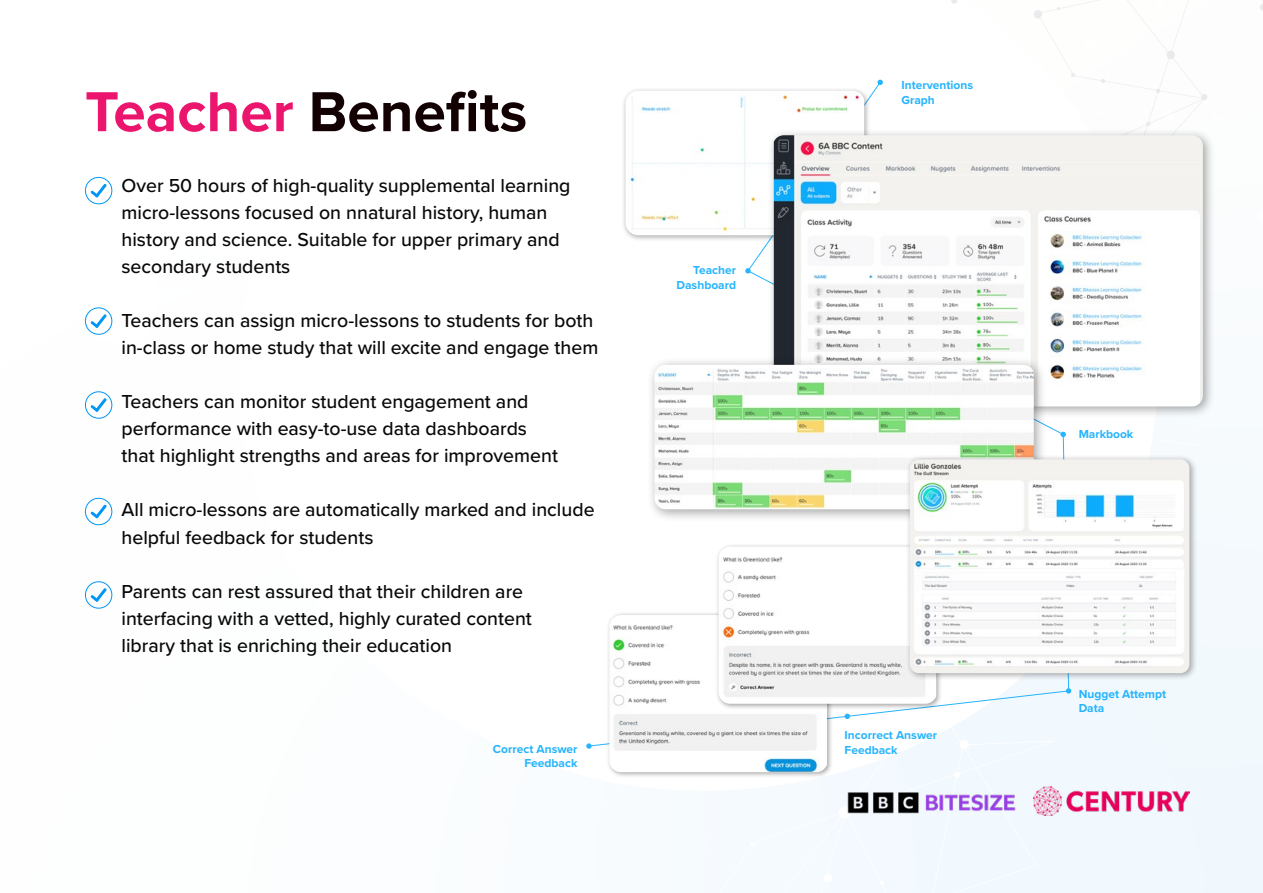
<style>
.page{position:relative;width:1263px;height:893px;background:#fff}
.page>*{position:absolute;margin:0;border:0;box-sizing:border-box;transform-origin:0 0}
.t1{font:700 58.35px "Proxima Nova";color:#120003}
.t2{font:500 19.5px/27px "Proxima Nova";color:#080808}
.t3{font:700 12px/14.4px "Proxima Nova";color:#26b4fd}
.s1{color:#eb156d}
</style>
<div class="page">
<img style="left:84px;top:176px;width:1179px;height:717px">
<img style="left:1035px;top:787px;width:154px;height:29px">
<svg style="left:1041px;top:0;width:222px;height:483px"></svg>
<svg style="left:1101px;top:79px;width:4px;height:4px"></svg>
<svg style="left:1071px;top:73px;width:4px;height:4px"></svg>
<svg style="left:1155px;top:89px;width:5px;height:4px"></svg>
<svg style="left:1146px;top:122px;width:4px;height:4px"></svg>
<svg style="left:1034px;top:10px;width:9px;height:9px"></svg>
<svg style="left:1166px;top:50px;width:9px;height:10px"></svg>
<svg style="left:951px;top:0;width:6px;height:4px"></svg>
<svg style="left:1259px;top:4px;width:4px;height:7px"></svg>
<svg style="left:1201px;top:94px;width:7px;height:7px"></svg>
<img style="left:828px;top:772px;width:207px;height:60px">
<svg style="left:747px;top:274px;width:317px;height:158px"></svg>
<div style="left:606px;top:612px;width:227px;height:166px;background:#000;opacity:.35"></div>
<img style="left:609px;top:749px;width:218px;height:23px">
<div style="left:621px;top:86px;width:250px;height:156px;background:#000;opacity:.35"></div>
<img style="left:625px;top:91px;width:120px;height:144px">
<svg style="left:91px;top:184px;width:16px;height:13px"></svg>
<div style="left:85px;top:177px;width:27px;height:27px;border:1px solid #0096f5;border-radius:50%"></div>
<svg style="left:91px;top:398px;width:16px;height:14px"></svg>
<div style="left:85px;top:391px;width:27px;height:28px;border:1px solid #0096f5;border-radius:50%"></div>
<svg style="left:91px;top:588px;width:16px;height:14px"></svg>
<div style="left:85px;top:581px;width:27px;height:27px;border:1px solid #0096f5;border-radius:50%"></div>
<svg style="left:91px;top:505px;width:16px;height:13px"></svg>
<div style="left:85px;top:498px;width:27px;height:27px;border:1px solid #0096f5;border-radius:50%"></div>
<svg style="left:91px;top:314px;width:16px;height:14px"></svg>
<div style="left:85px;top:307px;width:27px;height:28px;border:1px solid #0096f5;border-radius:50%"></div>
<div style="left:767px;top:128px;width:448px;height:291px;background:#000;opacity:.35"></div>
<img style="left:774px;top:135px;width:429px;height:271px">
<div style="left:647px;top:357px;width:400px;height:166px;background:#000;opacity:.35"></div>
<img style="left:654px;top:365px;width:380px;height:67px">
<div style="left:905px;top:455px;width:293px;height:226px;background:#000;opacity:.35"></div>
<img style="left:1071px;top:459px;width:118px;height:214px">
<svg style="left:745px;top:80px;width:138px;height:194px"></svg>
<svg style="left:586px;top:432px;width:485px;height:317px"></svg>
<h1 class="t1" style="left:85px;top:68px;width:444px"><span class="s1">Teacher</span> Benefits</h1>
<p class="t2" style="left:122px;top:172px;width:450px">Over 50 hours of high-quality supplemental learning micro-lessons focused on nnatural history, human history and science. Suitable for upper primary and secondary students</p>
<p class="t2" style="left:122px;top:307px;width:478px">Teachers can assign micro-lessons to students for both in-class or home study that will excite and engage them</p>
<p class="t2" style="left:122px;top:388px;width:438px">Teachers can monitor student engagement and performance with easy-to-use data dashboards that highlight strengths and areas for improvement</p>
<p class="t2" style="left:122px;top:496px;width:475px">All micro-lessons are automatically marked and include helpful feedback for students</p>
<p class="t2" style="left:122px;top:577px;width:412px">Parents can rest assured that their children are interfacing with a vetted, highly curated content library that is enriching their education</p>
<p class="t3" style="left:676px;top:263px;width:61px;text-align:right">Teacher<br>Dashboard</p>
<p class="t3" style="left:901px;top:78px;width:73px">Interventions<br>Graph</p>
<p class="t3" style="left:845px;top:728px;width:94px">Incorrect Answer</p>
<p class="t3" style="left:493px;top:741px;width:86px">Correct Answer</p>
<p class="t3" style="left:845px;top:742px;width:55px">Feedback</p>
<p class="t3" style="left:524px;top:756px;width:55px">Feedback</p>
<p class="t3" style="left:1079px;top:427px;width:56px">Markbook</p>
<p class="t3" style="left:1079px;top:686px;width:89px">Nugget Attempt<br>Data</p>
</div>
